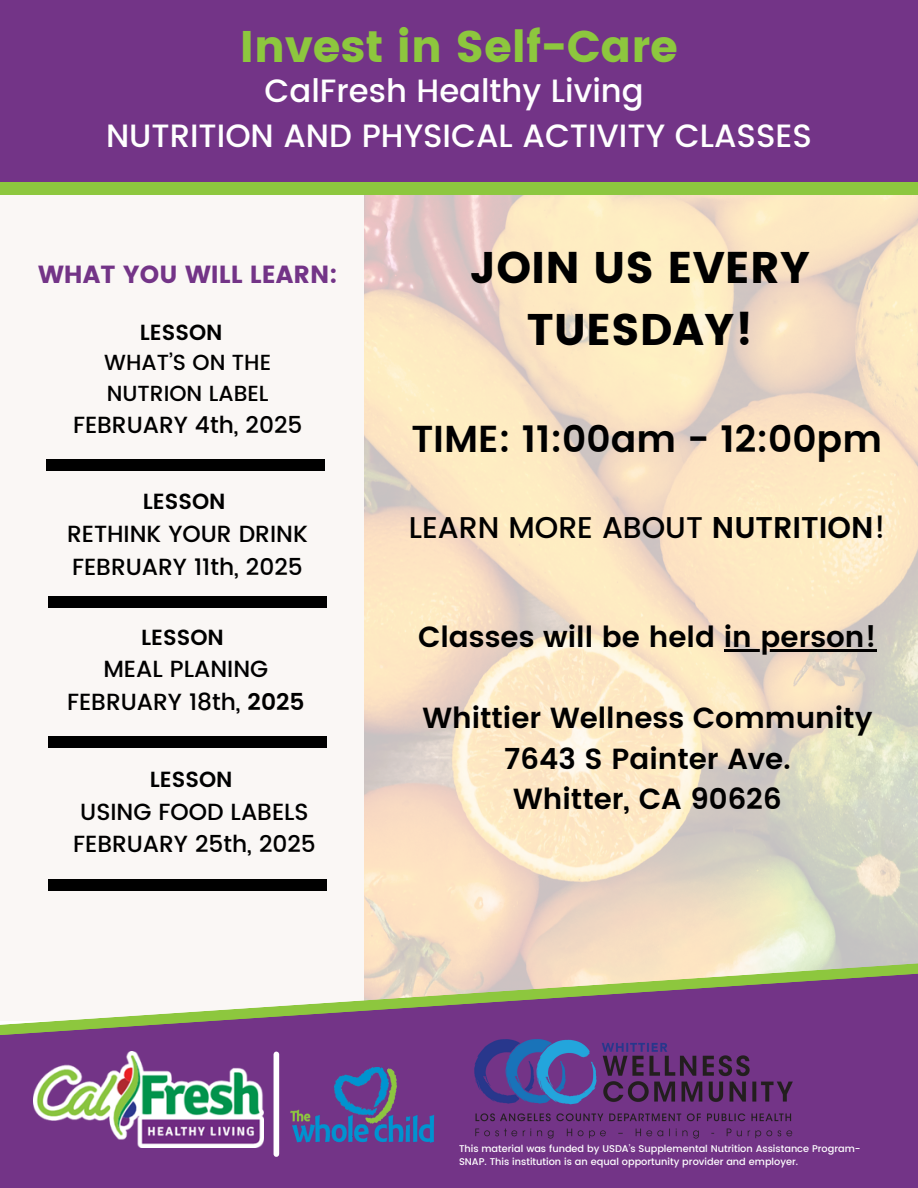
<style>
.page{position:relative;width:918px;height:1188px;background:#fff}
.page>*{position:absolute;margin:0;border:0;box-sizing:border-box;transform-origin:0 0}
.t1{font:44.25px/61.8px "Poppins";color:#000;text-align:center}
.t2{font:44.25px "Poppins";color:#8dc73e}
.t3{font:600 37.5px "Poppins";color:#000}
.t4{font:500 32.25px/45px "Poppins";color:#fff;text-align:center}
.t5{font:500 30px "Poppins";color:#000}
.t6{font:600 29.1px/40.5px "Poppins";color:#000;text-align:center}
.t7{font:24.75px "Poppins";color:#733487}
.t8{font:500 23.4px "Poppins";color:#000}
.t9{font:600 21.9px "Poppins";color:#000}
.t10{font:500 21.9px/30.3px "Poppins";color:#000}
.t11{font:500 9.75px/13px "Poppins";color:#fff}
.s1{font-weight:600}
</style>
<div class="page">
<img style="left:364px;top:195px;width:554px;height:763px">
<div style="left:0;top:181px;width:364px;height:840px;background:#faf7f5"></div>
<div style="left:0;top:31px;width:918px;height:164px;background:#8dc73e"></div>
<div style="left:0;top:0;width:918px;height:181px;background:#733487"></div>
<svg style="left:364px;top:958px;width:554px;height:10px;background:#e7dbc3"></svg>
<svg style="left:0;top:968px;width:918px;height:220px;background:#8c6093"></svg>
<img style="left:33px;top:1052px;width:231px;height:95px">
<div style="left:274px;top:1054px;width:5px;height:100px;background:#fff"></div>
<img style="left:291px;top:1068px;width:146px;height:77px">
<div style="left:46px;top:459px;width:279px;height:11px;background:#000"></div>
<div style="left:48px;top:597px;width:279px;height:11px;background:#000"></div>
<div style="left:48px;top:737px;width:279px;height:11px;background:#000"></div>
<div style="left:48px;top:879px;width:279px;height:11px;background:#000"></div>
<hr style="left:724px;top:649px;width:153px;height:3px;background:#000">
<img style="left:475px;top:1039px;width:321px;height:99px">
<h4 class="t2" style="left:240px;top:20px;width:440px">Invest in Self-Care</h4>
<p class="t4" style="left:106px;top:69px;width:707px">CalFresh Healthy Living<br>NUTRITION AND PHYSICAL ACTIVITY CLASSES</p>
<p class="t7" style="left:38px;top:260px;width:301px">WHAT YOU WILL LEARN:</p>
<h5 class="t9" style="left:140px;top:319px;width:84px">LESSON</h5>
<h5 class="t10" style="left:104px;top:348px;width:168px">WHAT’S ON THE<br>NUTRION LABEL</h5>
<h6 class="t8" style="left:73px;top:411px;width:231px">FEBRUARY 4th, 2025</h6>
<p class="t9" style="left:143px;top:489px;width:84px">LESSON</p>
<p class="t8" style="left:67px;top:520px;width:242px">RETHINK YOUR DRINK</p>
<p class="t8" style="left:72px;top:553px;width:232px">FEBRUARY 11th, 2025</p>
<p class="t9" style="left:141px;top:624px;width:84px">LESSON</p>
<p class="t8" style="left:103px;top:655px;width:166px">MEAL PLANING</p>
<p class="t8" style="left:67px;top:688px;width:239px">FEBRUARY 18th, <span class="s1">2025</span></p>
<p class="t9" style="left:150px;top:767px;width:84px">LESSON</p>
<p class="t8" style="left:80px;top:798px;width:230px">USING FOOD LABELS</p>
<p class="t8" style="left:73px;top:830px;width:244px">FEBRUARY 25th, 2025</p>
<p class="t1" style="left:470px;top:237px;width:341px">JOIN US EVERY<br>TUESDAY!</p>
<p class="t3" style="left:411px;top:418px;width:472px">TIME: 11:00am - 12:00pm</p>
<p class="t5" style="left:409px;top:510px;width:479px">LEARN MORE ABOUT <span class="s1">NUTRITION</span>!</p>
<h1 class="t6" style="left:418px;top:617px;width:460px">Classes will be held in person!</h1>
<h3 class="t6" style="left:422px;top:698px;width:452px">Whittier Wellness Community</h3>
<h4 class="t6" style="left:504px;top:738px;width:288px">7643 S Painter Ave.<br>Whitter, CA 90626</h4>
<h2 class="t11" style="left:459px;top:1142px;width:403px">This material was funded by USDA’s Supplemental Nutrition Assistance Program-<br>SNAP. This institution is an equal opportunity provider and employer.</h2>
</div>
